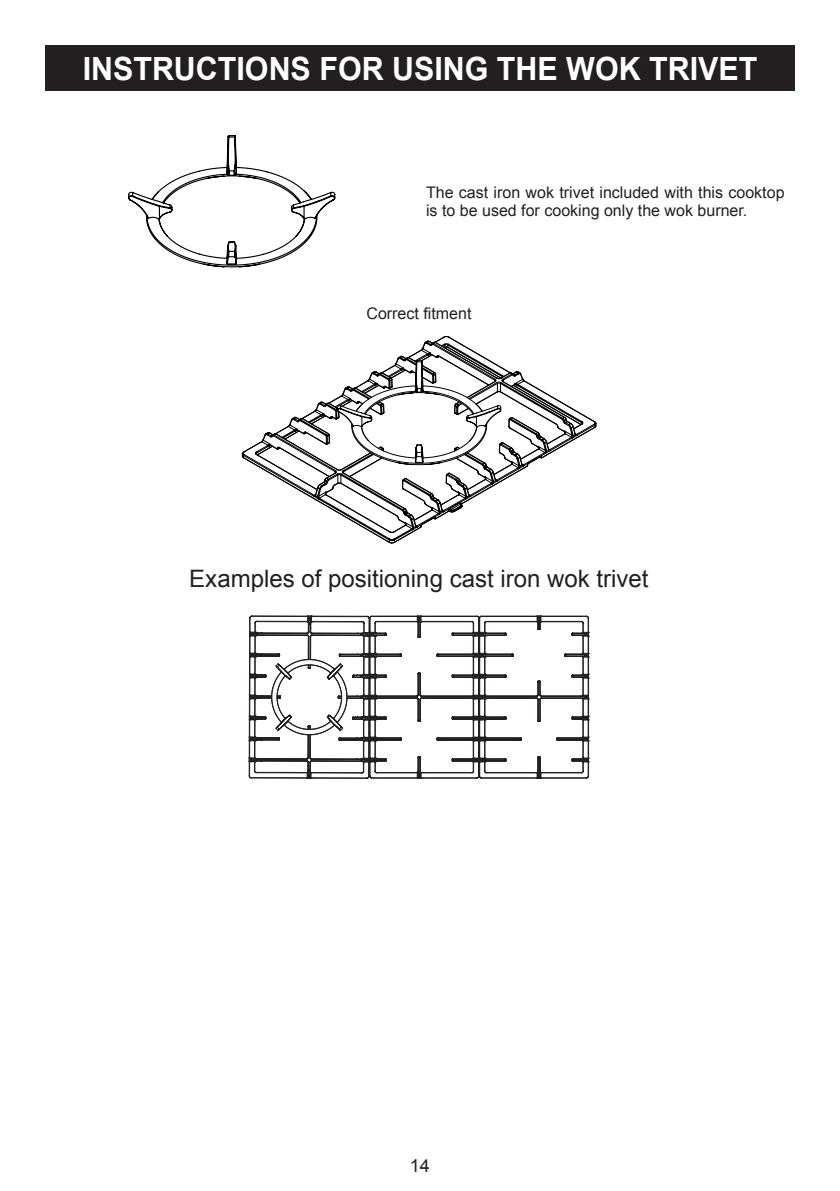
<style>
.page{position:relative;width:840px;height:1191px;background:#fff}
.page>*{position:absolute;margin:0;border:0;box-sizing:border-box;transform-origin:0 0}
.titolo16bold_bianco{font:700 32px "Arial";color:#fff;scale:.95 1}
.testo{font:24px "Arial";color:#231f20}
.t1{font:18px "Arial";color:#231f20}
.testo-2{font:16px/18px "Arial";color:#231f20}
</style>
<div class="page">
<div style="left:45px;top:45px;width:749px;height:46px;background:#231f20"></div>
<svg style="left:128px;top:135px;width:207px;height:133px"></svg>
<svg style="left:363px;top:528px;width:58px;height:15px"></svg>
<svg style="left:242px;top:336px;width:354px;height:192px"></svg>
<svg style="left:249px;top:615px;width:340px;height:164px"></svg>
<svg style="left:248px;top:617px;width:335px;height:162px"></svg>
<p class="titolo16bold_bianco" style="left:83px;top:47px;width:711px">INSTRUCTIONS FOR USING THE WOK TRIVET</p>
<p class="testo-2" style="left:426px;top:183px;width:360px">The cast iron wok trivet included with this cooktop is to be used for cooking only the wok burner.</p>
<p class="testo-2" style="left:366px;top:305px;width:106px">Correct fitment</p>
<p class="testo" style="left:189px;top:563px;width:460px">Examples of positioning cast iron wok trivet</p>
<p class="t1" style="left:410px;top:1153px;width:22px">14</p>
</div>
